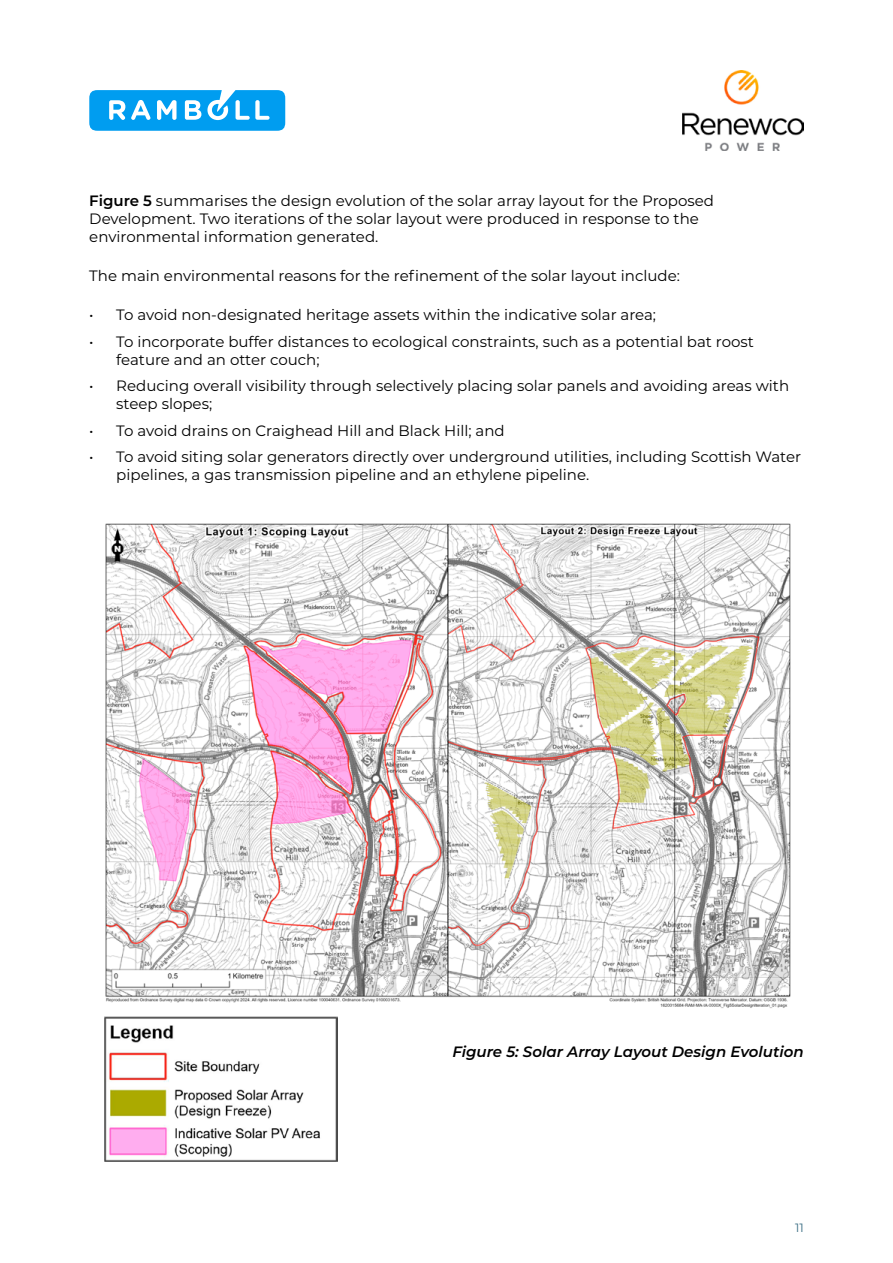
<style>
.page{position:relative;width:893px;height:1263px;background:#fff}
.page>*{position:absolute;margin:0;border:0;box-sizing:border-box;transform-origin:0 0}
.Body{font:15px/18px "Montserrat";color:#000}
.Body_Bullets{font:15px/18px "Montserrat";color:#000}
.Figure{font:italic 600 15px "Montserrat";color:#000}
.t1{font:12px "Montserrat";color:#376b82}
.s1{font-weight:600}
</style>
<div class="page">
<img style="left:682px;top:70px;width:122px;height:81px">
<svg style="left:89px;top:90px;width:196px;height:41px;background:#32b0f2"></svg>
<img style="left:105px;top:523px;width:686px;height:485px">
<img style="left:104px;top:1016px;width:233px;height:145px">
<p class="Body" style="left:89px;top:191px;width:626px"><span class="s1">Figure 5</span> summarises the design evolution of the solar array layout for the Proposed<br>Development. Two iterations of the solar layout were produced in response to the environmental information generated.</p>
<p class="Body" style="left:89px;top:266px;width:592px">The main environmental reasons for the refinement of the solar layout include:</p>
<p class="Body_Bullets" style="left:89px;top:306px;width:568px">• To avoid non-designated heritage assets within the indicative solar area;</p>
<p class="Body_Bullets" style="left:116px;top:332px;width:639px;text-indent:-27px">• To incorporate buffer distances to ecological constraints, such as a potential bat roost feature and an otter couch;</p>
<p class="Body_Bullets" style="left:116px;top:377px;width:674px;text-indent:-27px">• Reducing overall visibility through selectively placing solar panels and avoiding areas with steep slopes;</p>
<p class="Body_Bullets" style="left:89px;top:421px;width:417px">• To avoid drains on Craighead Hill and Black Hill; and</p>
<p class="Body" style="left:116px;top:448px;width:686px;text-indent:-27px">• To avoid siting solar generators directly over underground utilities, including Scottish Water pipelines, a gas transmission pipeline and an ethylene pipeline.</p>
<p class="Figure" style="left:452px;top:1041px;width:353px">Figure 5: Solar Array Layout Design Evolution</p>
<p class="t1" style="left:795px;top:1219px;width:10px">11</p>
</div>
